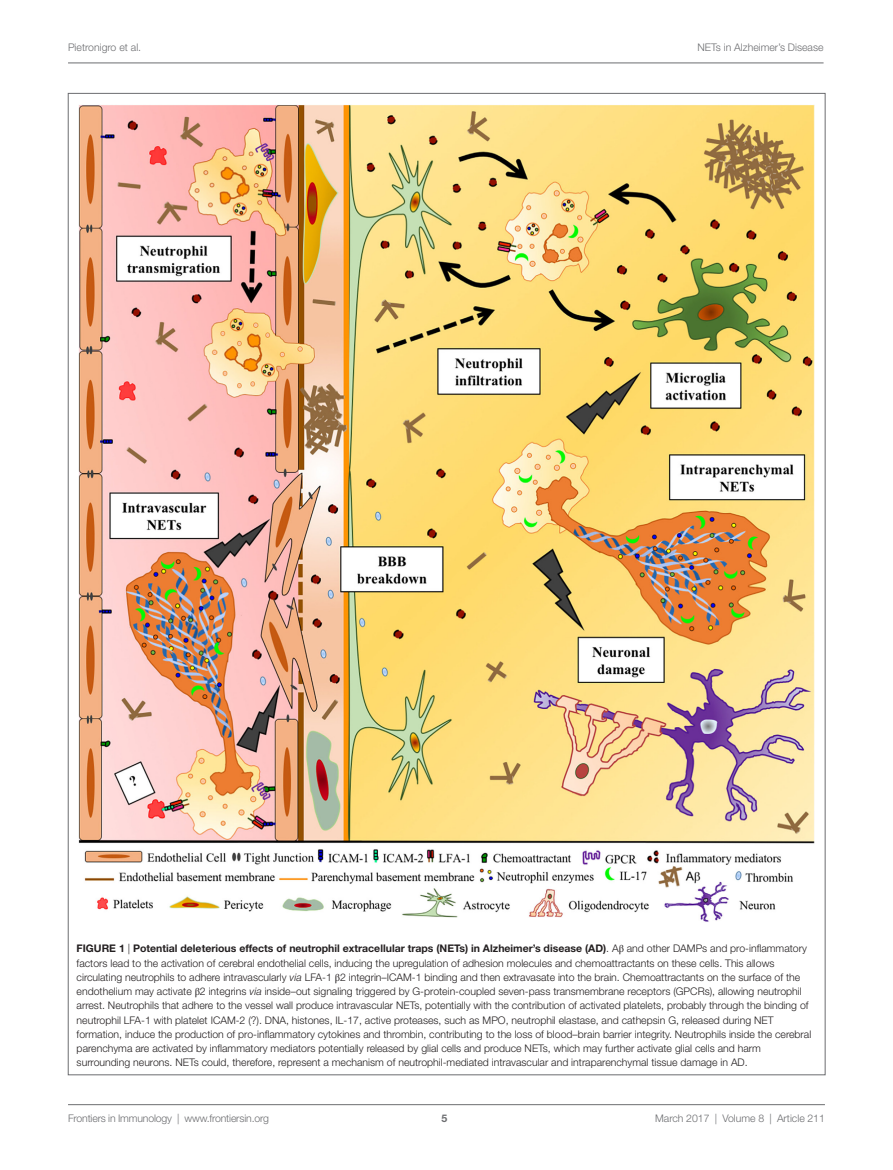
<style>
.page{position:relative;width:893px;height:1170px;background:#fff}
.page>*{position:absolute;margin:0;border:0;box-sizing:border-box;transform-origin:0 0}
.t1{font:300 10.5px/14.2px "Helvetica Neue LT Std";color:#231f20}
.t2{font:300 10.5px "Helvetica Neue LT Std";color:#6c6d70}
.t3{font:700 10.5px "Helvetica Neue LT Std";color:#6c6d70}
.s1{font-weight:700}
.s2{font-family:"STIX General";font-weight:400}
.s3{font-style:italic}
</style>
<div class="page">
<img style="left:79px;top:105px;width:735px;height:817px">
<hr style="left:68px;top:1104px;width:757px;height:1px;background:#6c6d70">
<hr style="left:68px;top:63px;width:755px;height:1px;background:#6c6d70">
<p class="t2" style="left:68px;top:41px;width:75px">Pietronigro et al.</p>
<p class="t2" style="left:697px;top:41px;width:128px">NETs in Alzheimer’s Disease</p>
<p class="t1" style="left:77px;top:941px;width:736px"><span class="s1">Figur e 1</span> | <span class="s1">Potential deleterious effects of neutrophil extracellular traps (NETs) in Alzheimer’s disease (AD)</span>. A<span class="s2">β</span> and other DAMPs and pro-inflammatory factors lead to the activation of cerebral endothelial cells, inducing the upregulation of adhesion molecules and chemoattractants on these cells. This allows circulating neutrophils to adhere intravascularly <span class="s3">via</span> LFA-1 <span class="s2">β</span>2 integrin–ICAM-1 binding and then extravasate into the brain. Chemoattractants on the surface of the endothelium may activate <span class="s2">β</span>2 integrins <span class="s3">via</span> inside–out signaling triggered by G-protein-coupled seven-pass transmembrane receptors (GPCRs), allowing neutrophil arrest. Neutrophils that adhere to the vessel wall produce intravascular NETs, potentially with the contribution of activated platelets, probably through the binding of neutrophil LFA-1 with platelet ICAM-2 (?). DNA, histones, IL-17, active proteases, such as MPO, neutrophil elastase, and cathepsin G, released during NET formation, induce the production of pro-inflammatory cytokines and thrombin, contributing to the loss of blood–brain barrier integrity. Neutrophils inside the cerebral parenchyma are activated by inflammatory mediators potentially released by glial cells and produce NETs, which may further activate glial cells and harm surrounding neurons. NETs could, therefore, represent a mechanism of neutrophil-mediated intravascular and intraparenchymal tissue damage in AD.</p>
<p class="t2" style="left:68px;top:1111px;width:203px">Frontiers in Immunology | www.frontiersin.org</p>
<p class="t2" style="left:655px;top:1111px;width:171px">March 2017 | Volume 8 | Article 211</p>
<p class="t3" style="left:441px;top:1111px;width:7px">5</p>
</div>
